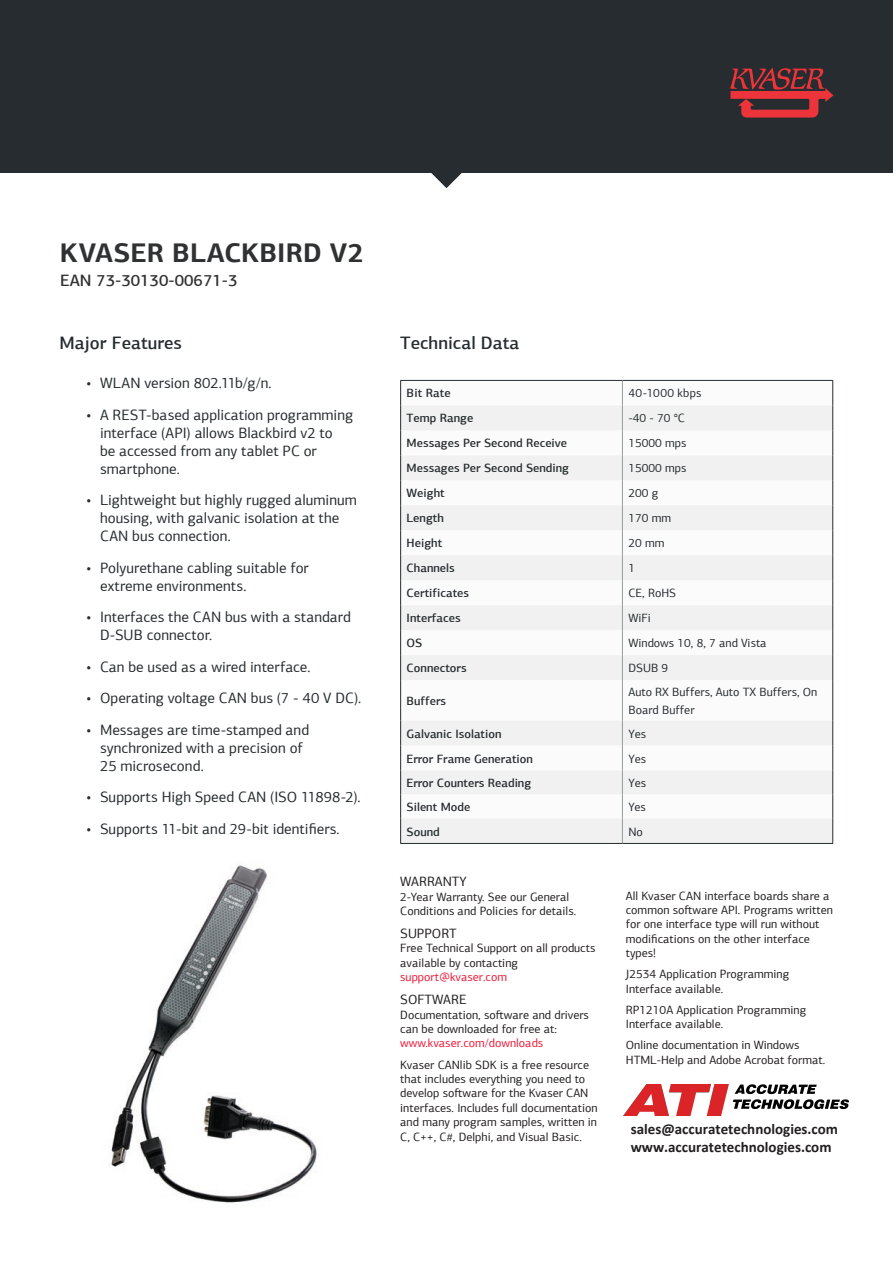
<style>
.page{position:relative;width:893px;height:1263px;background:#fff}
.page>*{position:absolute;margin:0;border:0;box-sizing:border-box;transform-origin:0 0}
.t1{font:700 27px "PF Agora Sans Pro";letter-spacing:.005em;color:#303132}
.t2{font:500 18px "PF Agora Sans Pro";color:#262c2f}
.t3{font:500 16.5px "PF Agora Sans Pro";color:#303132}
.t4{font:15px/18px "PF Agora Sans Pro";color:#262c2f}
.t5{font:700 15px/18px "Calibri";color:#231f20}
.t6{font:13.5px "PF Agora Sans Pro";color:#231f20}
.t7{font:12px/14.4px "PF Agora Sans Pro";color:#231f20}
.t8{font:500 12px "PF Agora Sans Pro";color:#262c2f}
.t9{font:12px/18px "PF Agora Sans Pro";color:#262c2f}
.t10{font:12px "PF Agora Sans Pro";color:#ed1a39}
.t11{font:12px "PF Agora Sans Pro";letter-spacing:.025em;color:#262c2f}
</style>
<div class="page">
<svg style="left:430px;top:172px;width:33px;height:16px"></svg>
<div style="left:0;top:0;width:893px;height:172px;background:#262c2f"></div>
<img style="left:109px;top:865px;width:208px;height:338px">
<svg style="left:401px;top:405px;width:431px;height:438px;fill:#f3f3f3"></svg>
<hr style="left:400px;top:380px;width:222px;height:1px;background:#262c2f">
<hr style="left:622px;top:380px;width:211px;height:1px;background:#262c2f">
<svg style="left:400px;top:381px;width:1px;height:299px"></svg>
<svg style="left:832px;top:381px;width:1px;height:299px"></svg>
<hr style="left:400px;top:680px;width:1px;height:41px;background:#262c2f">
<hr style="left:832px;top:680px;width:1px;height:41px;background:#262c2f">
<svg style="left:400px;top:721px;width:1px;height:122px"></svg>
<svg style="left:832px;top:721px;width:1px;height:122px"></svg>
<hr style="left:400px;top:843px;width:222px;height:1px;background:#262c2f">
<hr style="left:622px;top:843px;width:211px;height:1px;background:#262c2f">
<svg style="left:622px;top:381px;width:1px;height:299px"></svg>
<hr style="left:622px;top:680px;width:1px;height:41px;background:#979a9b">
<svg style="left:622px;top:721px;width:1px;height:122px"></svg>
<svg style="left:730px;top:68px;width:103px;height:50px"></svg>
<img style="left:623px;top:1085px;width:225px;height:30px">
<h1 class="t1" style="left:60px;top:235px;width:305px">KVASER BLACKBIRD V2</h1>
<h3 class="t3" style="left:60px;top:270px;width:179px">EAN 73-30130-00671-3</h3>
<h2 class="t2" style="left:60px;top:332px;width:124px">Major Features</h2>
<h2 class="t2" style="left:400px;top:332px;width:121px">Technical Data</h2>
<p class="t4" style="left:87px;top:374px;width:187px">• WLAN version 802.11b/g/n.</p>
<p class="t4" style="left:100px;top:406px;width:255px;text-indent:-14px">• A REST-based application programming interface (API) allows Blackbird v2 to<br>be accessed from any tablet PC or smartphone.</p>
<p class="t4" style="left:100px;top:491px;width:258px;text-indent:-14px">• Lightweight but highly rugged aluminum housing, with galvanic isolation at the<br>CAN bus connection.</p>
<p class="t4" style="left:100px;top:559px;width:210px;text-indent:-14px">• Polyurethane cabling suitable for extreme environments.</p>
<p class="t4" style="left:100px;top:608px;width:252px;text-indent:-14px">• Interfaces the CAN bus with a standard<br>D-SUB connector.</p>
<p class="t4" style="left:87px;top:658px;width:226px">• Can be used as a wired interface.</p>
<p class="t4" style="left:87px;top:689px;width:276px">• Operating voltage CAN bus (7 - 40 V DC).</p>
<p class="t4" style="left:100px;top:721px;width:211px;text-indent:-14px">• Messages are time-stamped and synchronized with a precision of<br>25 microsecond.</p>
<p class="t4" style="left:87px;top:788px;width:276px">• Supports High Speed CAN (ISO 11898-2).</p>
<p class="t4" style="left:87px;top:820px;width:255px">• Supports 11-bit and 29-bit identifiers.</p>
<p class="t6" style="left:400px;top:874px;width:68px">WARRANTY</p>
<p class="t7" style="left:400px;top:889px;width:177px">2-Year Warranty. See our General<br>Conditions and Policies for details.</p>
<p class="t6" style="left:400px;top:925px;width:58px">SUPPORT</p>
<p class="t7" style="left:400px;top:941px;width:197px">Free Technical Support on all products available by contacting</p>
<p class="t10" style="left:400px;top:970px;width:108px">support@kvaser.com</p>
<p class="t6" style="left:400px;top:991px;width:68px">SOFTWARE</p>
<p class="t7" style="left:400px;top:1007px;width:190px">Documentation, software and drivers can be downloaded for free at:</p>
<p class="t10" style="left:400px;top:1036px;width:145px">www.kvaser.com/downloads</p>
<p class="t7" style="left:400px;top:1057px;width:199px">Kvaser CANlib SDK is a free resource that includes everything you need to develop software for the Kvaser CAN interfaces. Includes full documentation and many program samples, written in C, C++, C#, Delphi, and Visual Basic.</p>
<p class="t8" style="left:407px;top:386px;width:46px">Bit Rate</p>
<p class="t11" style="left:628px;top:386px;width:75px">40-1000 kbps</p>
<p class="t8" style="left:407px;top:411px;width:68px">Temp Range</p>
<p class="t9" style="left:628px;top:409px;width:58px">-40 - 70 °C</p>
<p class="t8" style="left:407px;top:436px;width:162px">Messages Per Second Receive</p>
<p class="t9" style="left:628px;top:434px;width:60px">15000 mps</p>
<p class="t8" style="left:407px;top:461px;width:164px">Messages Per Second Sending</p>
<p class="t9" style="left:628px;top:459px;width:60px">15000 mps</p>
<p class="t8" style="left:407px;top:486px;width:40px">Weight</p>
<p class="t9" style="left:628px;top:484px;width:31px">200 g</p>
<p class="t8" style="left:407px;top:511px;width:39px">Length</p>
<p class="t9" style="left:628px;top:509px;width:44px">170 mm</p>
<p class="t8" style="left:407px;top:536px;width:37px">Height</p>
<p class="t9" style="left:628px;top:534px;width:38px">20 mm</p>
<p class="t8" style="left:407px;top:561px;width:50px">Channels</p>
<p class="t9" style="left:628px;top:559px;width:8px">1</p>
<p class="t8" style="left:407px;top:586px;width:64px">Certificates</p>
<p class="t9" style="left:628px;top:584px;width:49px">CE, RoHS</p>
<p class="t8" style="left:407px;top:611px;width:55px">Interfaces</p>
<p class="t9" style="left:628px;top:609px;width:24px">WiFi</p>
<p class="t8" style="left:407px;top:636px;width:17px">OS</p>
<p class="t9" style="left:628px;top:634px;width:140px">Windows 10, 8, 7 and Vista</p>
<p class="t8" style="left:407px;top:661px;width:62px">Connectors</p>
<p class="t9" style="left:628px;top:659px;width:41px">DSUB 9</p>
<p class="t8" style="left:407px;top:693px;width:41px">Buffers</p>
<p class="t9" style="left:628px;top:683px;width:191px">Auto RX Buffers, Auto TX Buffers, On<br>Board Buffer</p>
<p class="t8" style="left:407px;top:726px;width:96px">Galvanic Isolation</p>
<p class="t9" style="left:628px;top:724px;width:19px">Yes</p>
<p class="t8" style="left:407px;top:751px;width:128px">Error Frame Generation</p>
<p class="t9" style="left:628px;top:749px;width:19px">Yes</p>
<p class="t8" style="left:407px;top:775px;width:126px">Error Counters Reading</p>
<p class="t9" style="left:628px;top:774px;width:19px">Yes</p>
<p class="t8" style="left:407px;top:799px;width:65px">Silent Mode</p>
<p class="t9" style="left:628px;top:798px;width:19px">Yes</p>
<p class="t8" style="left:407px;top:824px;width:35px">Sound</p>
<p class="t9" style="left:628px;top:822px;width:16px">No</p>
<p class="t7" style="left:626px;top:888px;width:209px">All Kvaser CAN interface boards share a common software API. Programs written for one interface type will run without modifications on the other interface types!</p>
<p class="t7" style="left:626px;top:967px;width:165px">J2534 Application Programming<br>Interface available.</p>
<p class="t7" style="left:626px;top:1002px;width:182px">RP1210A Application Programming<br>Interface available.</p>
<p class="t7" style="left:626px;top:1038px;width:201px">Online documentation in Windows<br>HTML-Help and Adobe Acrobat format.</p>
<p class="t5" style="left:631px;top:1120px;width:209px">sales@accuratetechnologies.com www.accuratetechnologies.com</p>
</div>
